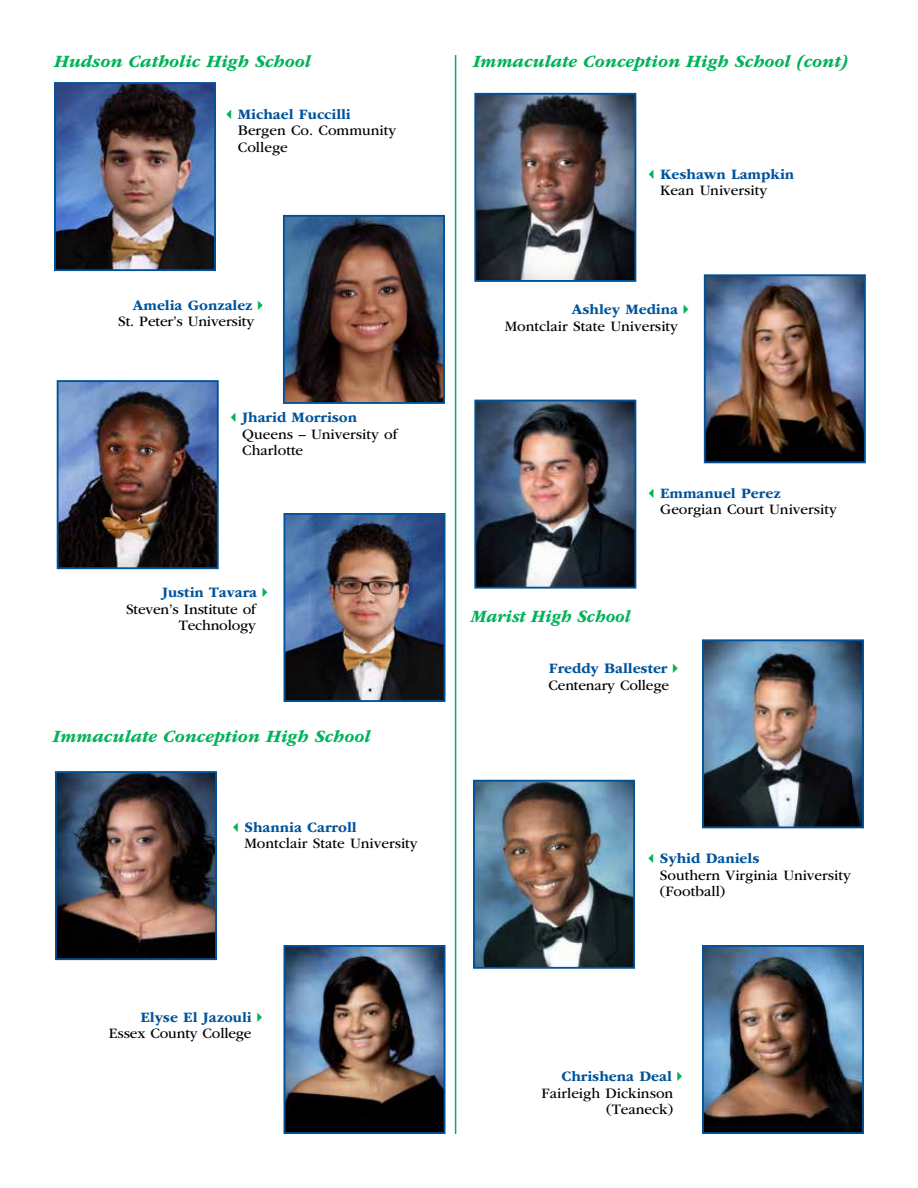
<style>
.page{position:relative;width:918px;height:1188px;background:#fff}
.page>*{position:absolute;margin:0;border:0;box-sizing:border-box;transform-origin:0 0}
.t1{font:italic 700 18px "ITC Garamond Std";color:#00b259}
.t2{font:italic 700 18px "ITC Garamond Std";color:#00b259;scale:.95 1}
.t3{font:15px/16.5px "ITC Garamond Std";color:#000}
.t4{font:700 15px/16.5px "ITC Garamond Std";color:#00539b}
.s1{color:#00b259}
.s2{font-weight:700;color:#00539b}
.s3{font-weight:400;color:#000}
</style>
<div class="page">
<img style="left:60px;top:383px;width:156px;height:183px">
<div style="left:57px;top:380px;width:162px;height:189px;border:2px solid #00539b"></div>
<img style="left:57px;top:85px;width:156px;height:183px">
<div style="left:54px;top:82px;width:162px;height:189px;border:2px solid #00539b"></div>
<img style="left:286px;top:218px;width:156px;height:183px">
<div style="left:283px;top:215px;width:162px;height:189px;border:2px solid #00539b"></div>
<hr style="left:455px;top:55px;width:1px;height:1079px;background:#00b259">
<img style="left:287px;top:516px;width:156px;height:183px">
<div style="left:284px;top:513px;width:162px;height:189px;border:2px solid #00539b"></div>
<img style="left:477px;top:96px;width:156px;height:183px">
<div style="left:474px;top:93px;width:162px;height:189px;border:2px solid #00539b"></div>
<img style="left:58px;top:774px;width:156px;height:183px">
<div style="left:55px;top:771px;width:162px;height:189px;border:2px solid #00539b"></div>
<img style="left:477px;top:403px;width:156px;height:183px">
<div style="left:474px;top:400px;width:162px;height:189px;border:2px solid #00539b"></div>
<img style="left:287px;top:948px;width:156px;height:183px">
<div style="left:284px;top:945px;width:162px;height:189px;border:2px solid #00539b"></div>
<img style="left:707px;top:277px;width:156px;height:183px">
<div style="left:704px;top:274px;width:162px;height:189px;border:2px solid #00539b"></div>
<img style="left:476px;top:783px;width:156px;height:183px">
<div style="left:473px;top:780px;width:162px;height:189px;border:2px solid #00539b"></div>
<img style="left:705px;top:642px;width:156px;height:183px">
<div style="left:702px;top:639px;width:162px;height:189px;border:2px solid #00539b"></div>
<img style="left:705px;top:948px;width:156px;height:183px">
<div style="left:702px;top:945px;width:162px;height:189px;border:2px solid #00539b"></div>
<p class="t1" style="left:54px;top:51px;width:258px">Hudson Catholic High School</p>
<p class="t3" style="left:238px;top:106px;width:160px;text-indent:-15px"><span class="s1">✓</span><span class="s2">Michael Fuccilli<br></span>Bergen Co. Community<br>College</p>
<p class="t3" style="left:118px;top:297px;width:151px;text-indent:15px"><span class="s2">Amelia Gonzalez</span><span class="s1">✔<br></span>St. Peter’s University</p>
<p class="t3" style="left:242px;top:410px;width:157px;text-indent:-15px"><span class="s1">✓</span><span class="s2">Jharid Morrison<br></span>Queens – University of<br>Charlotte</p>
<p class="t3" style="left:126px;top:585px;width:148px;text-indent:36px"><span class="s2">Justin Tavara</span><span class="s1">✔<br></span>Steven’s Institute of</p>
<p class="t3" style="left:179px;top:618px;width:79px">Technology</p>
<p class="t1" style="left:53px;top:726px;width:319px">Immaculate Conception High School</p>
<p class="t3" style="left:244px;top:819px;width:175px;text-indent:-15px"><span class="s1">✓</span><span class="s2">Shannia Carroll<br></span>Montclair State University</p>
<p class="t3" style="left:109px;top:1009px;width:159px;text-indent:32px"><span class="s2">Elyse El Jazouli</span><span class="s1">✔<br></span>Essex County College</p>
<p class="t1" style="left:473px;top:51px;width:376px">Immaculate Conception High School (cont)</p>
<p class="t4" style="left:660px;top:166px;width:136px;text-indent:-15px"><span class="s1">✓</span>Keshawn Lampkin<br><span class="s3">Kean University</span></p>
<p class="t3" style="left:505px;top:301px;width:190px;text-indent:67px"><span class="s2">Ashley Medina</span><span class="s1">✔<br></span>Montclair State University</p>
<p class="t3" style="left:660px;top:485px;width:178px;text-indent:-15px"><span class="s1">✓</span><span class="s2">Emmanuel Perez<br></span>Georgian Court University</p>
<p class="t2" style="left:471px;top:606px;width:169px">Marist High School</p>
<p class="t3" style="left:549px;top:661px;width:136px"><span class="s2">Freddy Ballester</span><span class="s1">✔<br></span>Centenary College</p>
<p class="t3" style="left:660px;top:850px;width:193px;text-indent:-15px"><span class="s1">✓</span><span class="s2">Syhid Daniels<br></span>Southern Virginia University (Football)</p>
<p class="t4" style="left:561px;top:1068px;width:127px">Chrishena Deal<span class="s1">✔</span></p>
<p class="t3" style="left:542px;top:1085px;width:133px">Fairleigh Dickinson</p>
<p class="t3" style="left:606px;top:1101px;width:69px">(Teaneck)</p>
</div>
